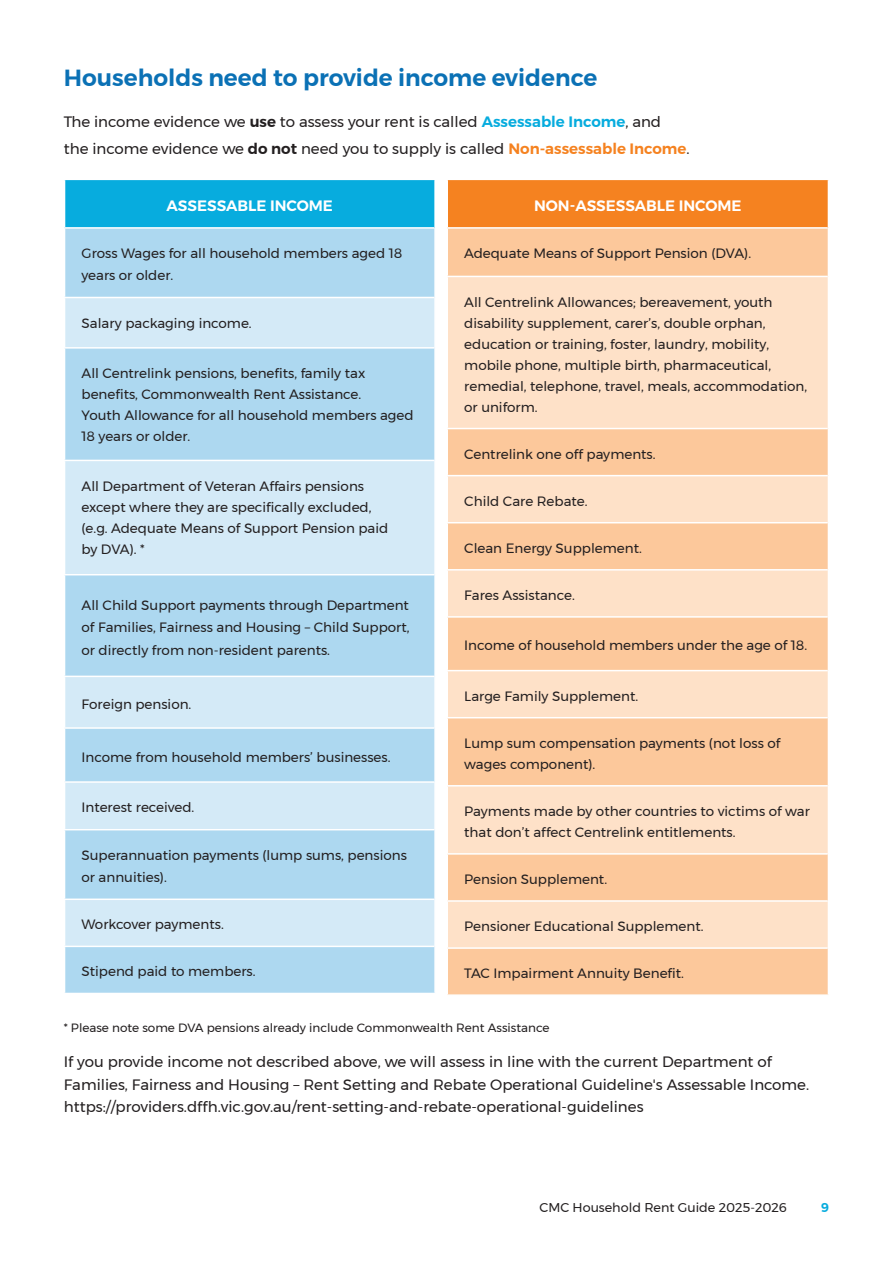
<style>
.page{position:relative;width:893px;height:1263px;background:#fff}
.page>*{position:absolute;margin:0;border:0;box-sizing:border-box;transform-origin:0 0}
.t1{font:600 23.25px "Montserrat";color:#0b71b5}
.t2{font:15px/22.5px "Montserrat";color:#231f20}
.t3{font:600 15px "Montserrat";color:#fff}
.t4{font:13.5px/21px "Montserrat";color:#231f20}
.t5{font:12.75px "Montserrat";color:#231f20}
.t6{font:600 12.75px "Montserrat";color:#07acde}
.t7{font:12px "Montserrat";color:#231f20}
.s1{font-weight:600}
.s2{font-weight:600;color:#07acde}
.s3{font-weight:600;color:#f58220}
</style>
<div class="page">
<div style="left:65px;top:179px;width:370px;height:49px;background:#07acde"></div>
<div style="left:65px;top:229px;width:369px;height:764px;background:#add8f0"></div>
<svg style="left:65px;top:298px;width:369px;height:648px;background:#bfe0f3"></svg>
<hr style="left:64px;top:179px;width:372px;height:1px;background:#fff">
<hr style="left:64px;top:227px;width:370px;height:2px;background:#fff">
<hr style="left:64px;top:297px;width:370px;height:1px;background:#fff">
<hr style="left:64px;top:347px;width:370px;height:2px;background:#fff">
<hr style="left:434px;top:180px;width:2px;height:48px;background:#fff">
<hr style="left:64px;top:460px;width:370px;height:1px;background:#fff">
<hr style="left:64px;top:574px;width:370px;height:1px;background:#fff">
<hr style="left:64px;top:676px;width:370px;height:1px;background:#fff">
<hr style="left:64px;top:727px;width:370px;height:2px;background:#fff">
<hr style="left:64px;top:781px;width:370px;height:2px;background:#fff">
<hr style="left:64px;top:829px;width:370px;height:1px;background:#fff">
<hr style="left:64px;top:898px;width:370px;height:2px;background:#fff">
<hr style="left:64px;top:946px;width:370px;height:1px;background:#fff">
<div style="left:447px;top:179px;width:381px;height:49px;background:#f58220"></div>
<div style="left:448px;top:229px;width:380px;height:765px;background:#fcc89b"></div>
<svg style="left:448px;top:277px;width:380px;height:670px;background:#fdd7b6"></svg>
<hr style="left:446px;top:179px;width:383px;height:1px;background:#fff">
<hr style="left:446px;top:180px;width:2px;height:47px;background:#fff">
<hr style="left:446px;top:227px;width:382px;height:2px;background:#fff">
<hr style="left:446px;top:276px;width:382px;height:1px;background:#fff">
<hr style="left:446px;top:428px;width:382px;height:1px;background:#fff">
<hr style="left:446px;top:475px;width:382px;height:1px;background:#fff">
<hr style="left:446px;top:522px;width:382px;height:1px;background:#fff">
<hr style="left:446px;top:569px;width:382px;height:1px;background:#fff">
<hr style="left:446px;top:616px;width:382px;height:2px;background:#fff">
<hr style="left:446px;top:670px;width:382px;height:1px;background:#fff">
<hr style="left:446px;top:717px;width:382px;height:1px;background:#fff">
<hr style="left:446px;top:785px;width:382px;height:1px;background:#fff">
<hr style="left:446px;top:853px;width:382px;height:2px;background:#fff">
<hr style="left:446px;top:900px;width:382px;height:2px;background:#fff">
<hr style="left:446px;top:947px;width:382px;height:2px;background:#fff">
<p class="t1" style="left:64px;top:60px;width:535px">Households need to provide income evidence</p>
<p class="t2" style="left:64px;top:110px;width:599px">The income evidence we <span class="s1">use</span> to assess your rent is called <span class="s2">Assessable Income</span>, and</p>
<p class="t2" style="left:64px;top:137px;width:627px">the income evidence we <span class="s1">do not</span> need you to supply is called <span class="s3">Non-assessable Income</span>.</p>
<p class="t3" style="left:167px;top:194px;width:168px">ASSESSABLE INCOME</p>
<p class="t4" style="left:82px;top:242px;width:322px;line-height:22.5px">Gross Wages for all household members aged 18 years or older.</p>
<p class="t4" style="left:82px;top:312px;width:172px">Salary packaging income.</p>
<p class="t4" style="left:82px;top:362px;width:334px">All Centrelink pensions, benefits, family tax benefits, Commonwealth Rent Assistance.<br>Youth Allowance for all household members aged 18 years or older.</p>
<p class="t4" style="left:82px;top:475px;width:308px">All Department of Veteran Affairs pensions except where they are specifically excluded, (e.g. Adequate Means of Support Pension paid by DVA). *</p>
<p class="t4" style="left:82px;top:593px;width:329px;line-height:22.5px;text-align:justify">All Child Support payments through Department of Families, Fairness and Housing – Child Support, or directly from non-resident parents.</p>
<p class="t4" style="left:82px;top:693px;width:111px">Foreign pension.</p>
<p class="t4" style="left:82px;top:746px;width:311px">Income from household members’ businesses.</p>
<p class="t4" style="left:82px;top:797px;width:114px">Interest received.</p>
<p class="t4" style="left:82px;top:843px;width:327px;line-height:22.5px">Superannuation payments (lump sums, pensions or annuities).</p>
<p class="t4" style="left:82px;top:914px;width:144px">Workcover payments.</p>
<p class="t4" style="left:82px;top:961px;width:176px">Stipend paid to members.</p>
<p class="t3" style="left:534px;top:194px;width:209px">NON-ASSESSABLE INCOME</p>
<p class="t4" style="left:464px;top:243px;width:288px">Adequate Means of Support Pension (DVA).</p>
<p class="t4" style="left:464px;top:291px;width:344px">All Centrelink Allowances; bereavement, youth disability supplement, carer’s, double orphan, education or training, foster, laundry, mobility, mobile phone, multiple birth, pharmaceutical, remedial, telephone, travel, meals, accommodation, or uniform.</p>
<p class="t4" style="left:464px;top:443px;width:193px">Centrelink one off payments.</p>
<p class="t4" style="left:464px;top:490px;width:125px">Child Care Rebate.</p>
<p class="t4" style="left:464px;top:537px;width:179px">Clean Energy Supplement.</p>
<p class="t4" style="left:464px;top:584px;width:112px">Fares Assistance.</p>
<p class="t4" style="left:464px;top:635px;width:344px">Income of household members under the age of 18.</p>
<p class="t4" style="left:464px;top:685px;width:176px">Large Family Supplement.</p>
<p class="t4" style="left:464px;top:732px;width:318px">Lump sum compensation payments (not loss of wages component).</p>
<p class="t4" style="left:464px;top:800px;width:347px">Payments made by other countries to victims of war that don’t affect Centrelink entitlements.</p>
<p class="t4" style="left:464px;top:868px;width:144px">Pension Supplement.</p>
<p class="t4" style="left:464px;top:916px;width:241px">Pensioner Educational Supplement.</p>
<p class="t4" style="left:464px;top:963px;width:221px">TAC Impairment Annuity Benefit.</p>
<p class="t7" style="left:64px;top:1019px;width:487px">* Please note some DVA pensions already include Commonwealth Rent Assistance</p>
<p class="t2" style="left:64px;top:1051px;width:747px">If you provide income not described above, we will assess in line with the current Department of<br>Families, Fairness and Housing – Rent Setting and Rebate Operational Guideline's Assessable Income. https://providers.dffh.vic.gov.au/rent-setting-and-rebate-operational-guidelines</p>
<p class="t5" style="left:539px;top:1197px;width:249px">CMC Household Rent Guide 2025-2026</p>
<p class="t6" style="left:821px;top:1197px;width:10px">9</p>
</div>
